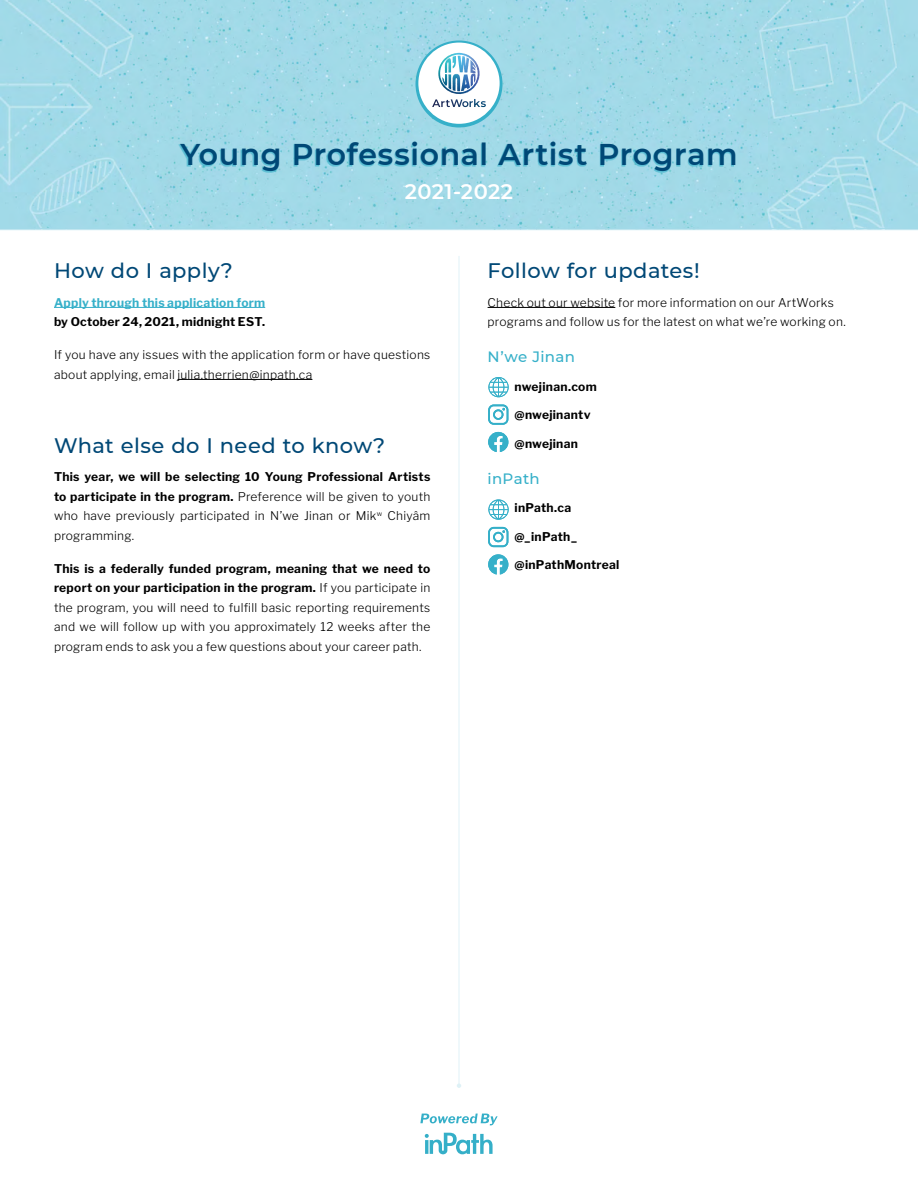
<style>
.page{position:relative;width:918px;height:1188px;background:#fff}
.page>*{position:absolute;margin:0;border:0;box-sizing:border-box;transform-origin:0 0}
.t1{font:600 30px "Montserrat";letter-spacing:.02em;color:#004876}
.t2{font:500 21px "Montserrat";letter-spacing:.02em;color:#004876}
.t3{font:600 21px "Montserrat";letter-spacing:.02em;color:#fff}
.t4{font:500 15px "Montserrat";letter-spacing:.02em;color:#36b0c9}
.t5{font:300 12px/19.5px "Libre Franklin";letter-spacing:.02em;color:#000}
.t6{font:700 12px "Libre Franklin";letter-spacing:.025em;color:#000}
.t7{font:700 12px "Libre Franklin";letter-spacing:.025em;color:#36b0c9}
.s1{font-weight:700}
</style>
<div class="page">
<hr style="left:54px;top:307px;width:211px;height:1px;background:#36b0c9">
<hr style="left:178px;top:379px;width:134px;height:1px;background:#000">
<svg style="left:420px;top:1114px;width:78px;height:40px"></svg>
<img style="left:0;top:0;width:918px;height:228px">
<svg style="left:416px;top:40px;width:86px;height:88px"></svg>
<svg style="left:418px;top:43px;width:82px;height:81px"></svg>
<svg style="left:438px;top:53px;width:22px;height:31px"></svg>
<div style="left:178px;top:143px;width:556px;height:29px;background:#36b0c9;opacity:.65"></div>
<hr style="left:488px;top:307px;width:127px;height:1px;background:#000">
<svg style="left:488px;top:404px;width:20px;height:21px"></svg>
<svg style="left:488px;top:527px;width:20px;height:20px"></svg>
<svg style="left:488px;top:377px;width:21px;height:20px"></svg>
<svg style="left:488px;top:499px;width:21px;height:21px"></svg>
<svg style="left:488px;top:432px;width:20px;height:20px"></svg>
<svg style="left:488px;top:554px;width:20px;height:20px"></svg>
<hr style="left:459px;top:256px;width:1px;height:830px;background:#a3d9e8">
<svg style="left:457px;top:1083px;width:4px;height:5px"></svg>
<hr style="left:0;top:228px;width:918px;height:1px;background:#a3d9e8">
<hr style="left:0;top:230px;width:918px;height:1px;background:#ecf7fa">
<h1 class="t1" style="left:180px;top:134px;width:559px">Young Professional Artist Program</h1>
<h2 class="t3" style="left:405px;top:177px;width:110px">2021-2022</h2>
<h2 class="t2" style="left:54px;top:256px;width:180px">How do I apply?</h2>
<p class="t7" style="left:54px;top:295px;width:213px">Apply through this application form</p>
<p class="t6" style="left:54px;top:314px;width:213px">by October 24, 2021, midnight EST.</p>
<p class="t5" style="left:54px;top:345px;width:378px">If you have any issues with the application form or have questions about applying, email julia.therrien@inpath.ca</p>
<h2 class="t2" style="left:54px;top:431px;width:333px">What else do I need to know?</h2>
<p class="t5" style="left:54px;top:467px;width:378px;text-align:justify"><span class="s1">This year, we will be selecting 10 Young Professional Artists to participate in the program.</span> Preference will be given to youth who have previously participated in N’we Jinan or Mik<sup>w</sup> Chiyâm programming.</p>
<p class="t5" style="left:54px;top:559px;width:378px;text-align:justify"><span class="s1">This is a federally funded program, meaning that we need to report on your participation in the program.</span> If you participate in the program, you will need to fulfill basic reporting requirements and we will follow up with you approximately 12 weeks after the program ends to ask you a few questions about your career path.</p>
<h2 class="t2" style="left:488px;top:256px;width:214px">Follow for updates!</h2>
<p class="t5" style="left:488px;top:292px;width:360px">Check out our website for more information on our ArtWorks programs and follow us for the latest on what we’re working on.</p>
<p class="t4" style="left:488px;top:346px;width:89px">N’we Jinan</p>
<p class="t6" style="left:515px;top:379px;width:84px">nwejinan.com</p>
<p class="t6" style="left:515px;top:407px;width:78px">@nwejinantv</p>
<p class="t6" style="left:515px;top:436px;width:65px">@nwejinan</p>
<p class="t4" style="left:488px;top:468px;width:54px">inPath</p>
<p class="t6" style="left:515px;top:500px;width:58px">inPath.ca</p>
<p class="t6" style="left:515px;top:529px;width:64px">@_inPath_</p>
<p class="t6" style="left:515px;top:557px;width:106px">@inPathMontreal</p>
</div>
